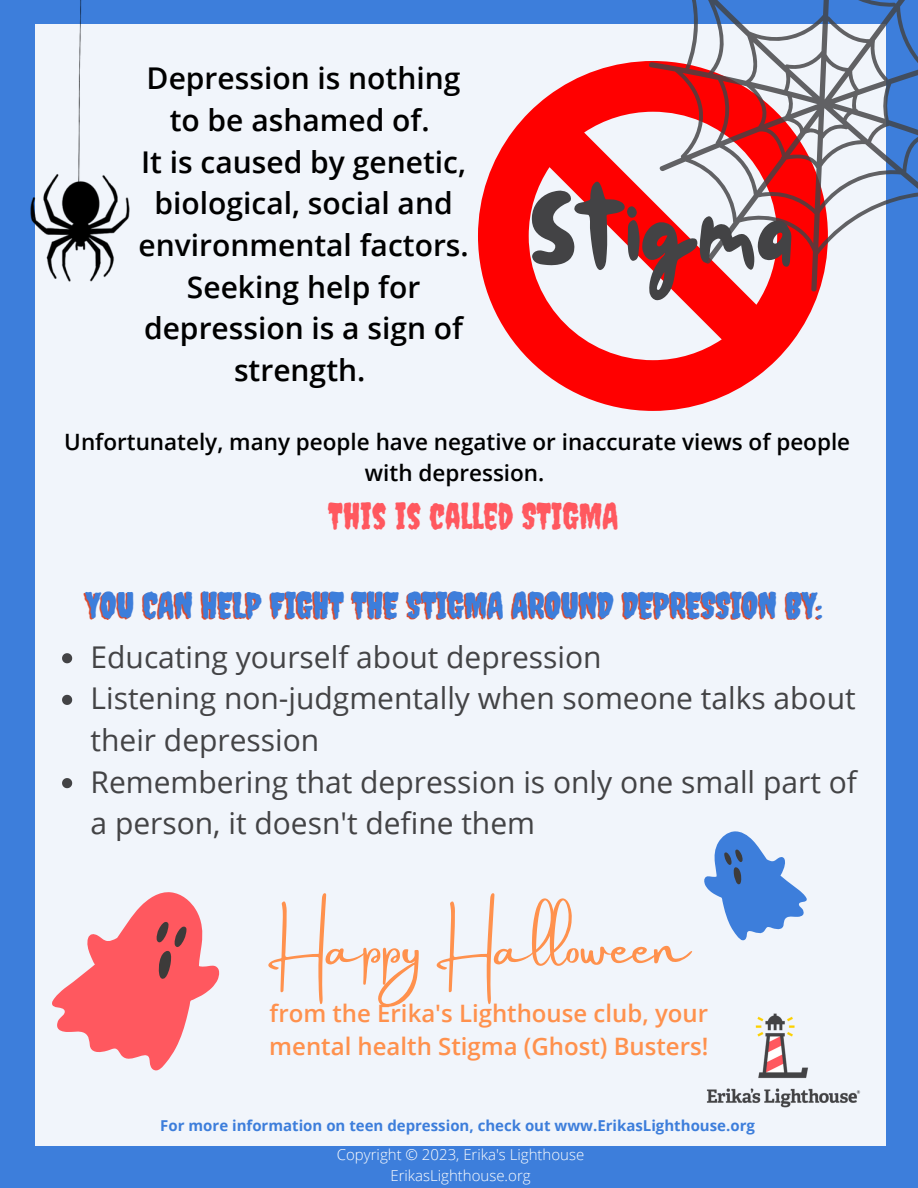
<style>
.page{position:relative;width:918px;height:1188px;background:#3d7edb}
.page>*{position:absolute;margin:0;border:0;box-sizing:border-box;transform-origin:0 0}
.t1{font:96.6px "NF Lepetitcochon Regular";color:#434345}
.t2{font:51.45px "Amsterdam Two";color:#ff914d}
.t3{font:36px "Creepster";color:#de492a}
.t4{font:36px "Creepster";color:#ff585f}
.t5{font:30px/41.7px "Open Sans";color:#434345}
.t6{font:600 30px/41.7px "Open Sans";color:#000;text-align:center}
.t7{font:600 24px/32.7px "Open Sans";color:#ff914d}
.t8{font:600 22.5px/31.5px "Open Sans";color:#000;text-align:center}
.t9{font:700 15px "Open Sans";color:#3d7edb}
.t10{font:300 15px "Open Sans";color:#fefefe}
</style>
<div class="page">
<div style="left:36px;top:24px;width:850px;height:1122px;background:#f1f5fb"></div>
<svg style="left:478px;top:61px;width:341px;height:350px;fill:#f00"></svg>
<svg style="left:649px;top:0;width:269px;height:292px"></svg>
<img style="left:30px;top:0;width:99px;height:281px">
<svg style="left:52px;top:892px;width:168px;height:179px"></svg>
<svg style="left:704px;top:831px;width:103px;height:110px"></svg>
<img style="left:706px;top:1013px;width:154px;height:95px">
<svg style="left:62px;top:653px;width:10px;height:10px"></svg>
<svg style="left:62px;top:695px;width:10px;height:10px"></svg>
<svg style="left:62px;top:778px;width:10px;height:10px"></svg>
<svg style="left:526px;top:179px;width:114px;height:93px"></svg>
<svg style="left:699px;top:215px;width:95px;height:55px"></svg>
<p class="t6" style="left:147px;top:57px;width:315px">Depression is nothing to be ashamed of.</p>
<p class="t6" style="left:138px;top:140px;width:332px">It is caused by genetic, biological, social and environmental factors.<br>Seeking help for depression is a sign of strength.</p>
<p class="t1" style="left:641px;top:161px;width:60px">g</p>
<p class="t8" style="left:64px;top:425px;width:787px">Unfortunately, many people have negative or inaccurate views of people with depression.</p>
<p class="t4" style="left:328px;top:495px;width:292px">THIS IS CALLED STIGMA</p>
<p class="t3" style="left:85px;top:585px;width:738px">YOU CAN HELP FIGHT THE STIGMA AROUND DEPRESSION BY:</p>
<p class="t5" style="left:91px;top:635px;width:513px">Educating yourself about depression</p>
<p class="t5" style="left:91px;top:677px;width:767px">Listening non-judgmentally when someone talks about their depression</p>
<p class="t5" style="left:91px;top:760px;width:768px">Remembering that depression is only one small part of a person, it doesn't define them</p>
<p class="t2" style="left:267px;top:919px;width:423px">Happy Halloween</p>
<p class="t7" style="left:269px;top:997px;width:441px">from the Erika's Lighthouse club, your mental health Stigma (Ghost) Busters!</p>
<p class="t9" style="left:160px;top:1115px;width:596px">For more information on teen depression, check out www.ErikasLighthouse.org</p>
<p class="t10" style="left:337px;top:1144px;width:249px">Copyright © 2023, Erika's Lighthouse</p>
<p class="t10" style="left:390px;top:1165px;width:142px">ErikasLighthouse.org</p>
</div>
